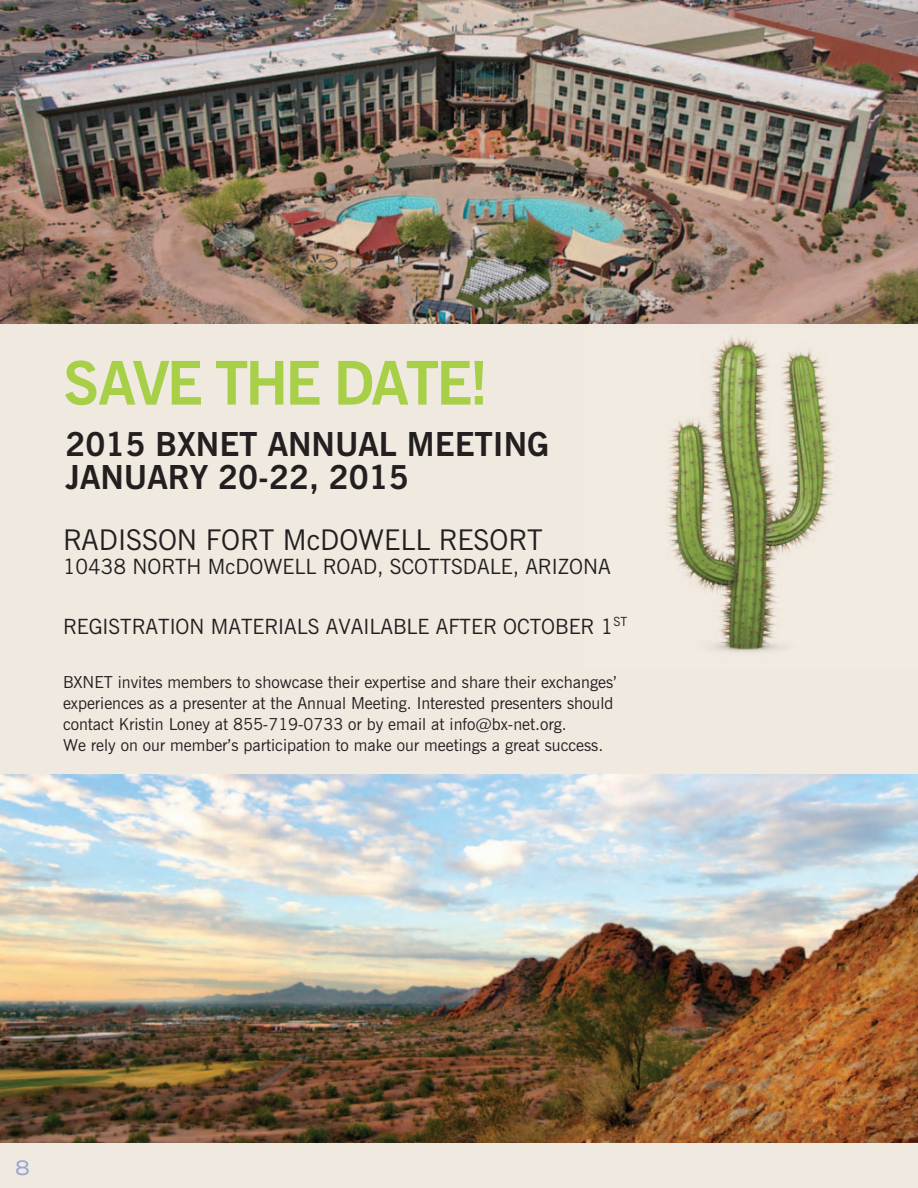
<style>
.page{position:relative;width:918px;height:1188px;background:#fff}
.page>*{position:absolute;margin:0;border:0;box-sizing:border-box;transform-origin:0 0}
.t1{font:60px "News Gothic Bold BT";letter-spacing:-.05em;color:#a7cf48}
.t2{font:33px/33px "News Gothic Bold BT";color:#231f20}
.t3{font:28.5px "News Gothic BT";color:#231f20}
.t4{font:21px "News Gothic BT";color:#231f20}
.t5{font:expanded 21px "Akzidenz Grotesk BE";color:#97a7d4}
.t6{font:16.5px/20.9px "News Gothic BT";color:#231f20}
</style>
<div class="page">
<div style="left:0;top:324px;width:918px;height:864px;background:#f0e9e0"></div>
<img style="left:0;top:775px;width:918px;height:367px">
<img style="left:0;top:0;width:918px;height:324px">
<h1 class="t1" style="left:63px;top:361px;width:427px">SAVE THE DATE!</h1>
<h2 class="t2" style="left:66px;top:431px;width:485px">2015 BXNET ANNUAL MEETING<br>JANUARY 20-22, 2015</h2>
<h3 class="t3" style="left:63px;top:530px;width:481px">RADISSON FORT McDOWELL RESORT</h3>
<p class="t4" style="left:63px;top:559px;width:549px">10438 NORTH McDOWELL ROAD, SCOTTSDALE, ARIZONA</p>
<p class="t4" style="left:63px;top:619px;width:566px">REGISTRATION MATERIALS AVAILABLE AFTER OCTOBER 1<sup>ST</sup></p>
<p class="t6" style="left:63px;top:673px;width:556px">BXNET invites members to showcase their expertise and share their exchanges’ experiences as a presenter at the Annual Meeting. Interested presenters should contact Kristin Loney at 855-719-0733 or by email at info@bx-net.org.<br>We rely on our member’s participation to make our meetings a great success.</p>
<p class="t5" style="left:15px;top:1160px;width:16px">8</p>
</div>
